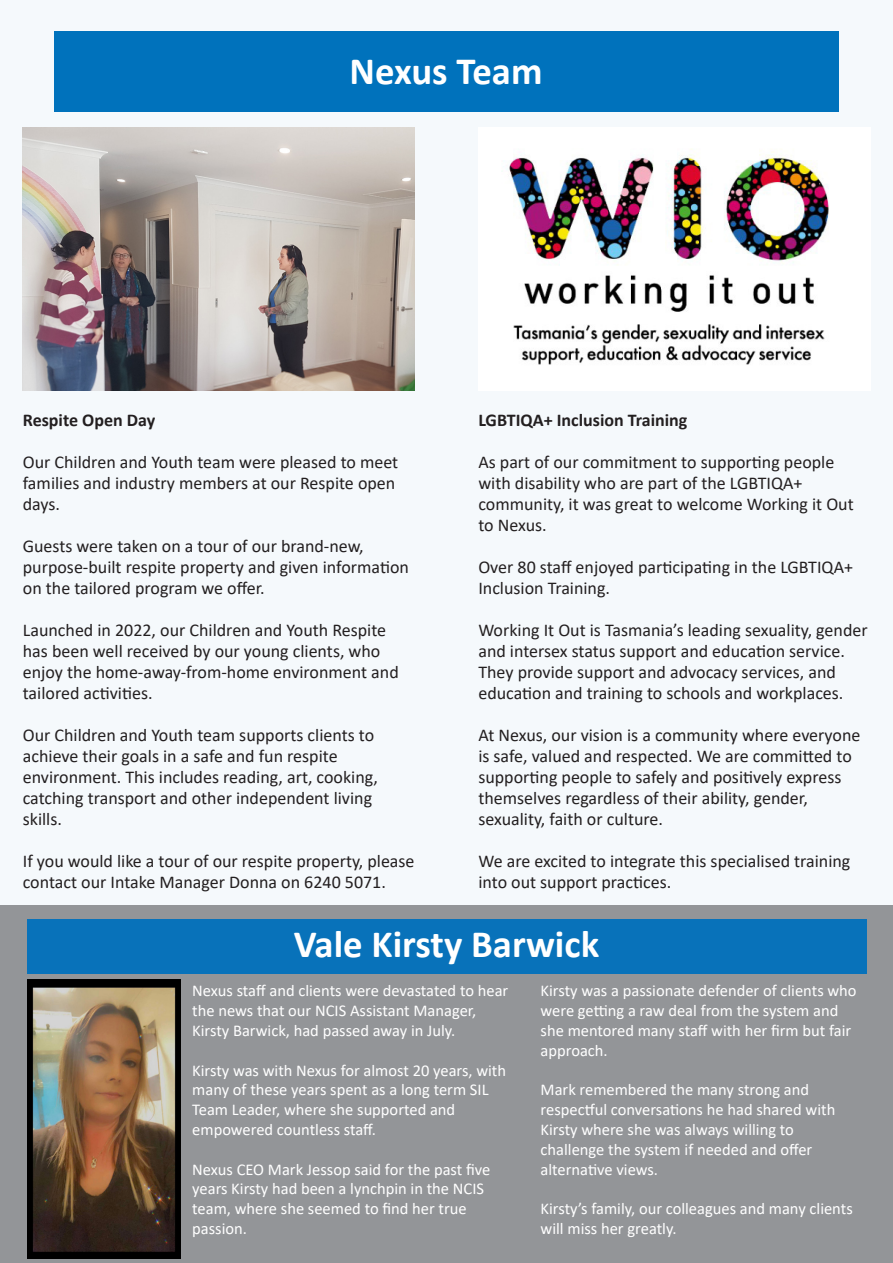
<style>
.page{position:relative;width:893px;height:1263px;background:#fff}
.page>*{position:absolute;margin:0;border:0;box-sizing:border-box;transform-origin:0 0}
.t1{font:700 38.7px "Calibri";color:#fff}
.t2{font:18px/21px "Calibri";color:#231f20}
.t3{font:700 18px "Calibri";color:#231f20}
.t4{font:16.5px/19.8px "Calibri";color:#fff}
</style>
<div class="page">
<div style="left:0;top:0;width:893px;height:1132px;background:#f5f9fc"></div>
<div style="left:0;top:905px;width:893px;height:358px;background:#939598"></div>
<img style="left:23px;top:128px;width:392px;height:263px">
<div style="left:54px;top:31px;width:785px;height:81px;background:#0072bc"></div>
<img style="left:509px;top:155px;width:320px;height:210px">
<div style="left:27px;top:918px;width:839px;height:55px;background:#0872ba"></div>
<img style="left:27px;top:979px;width:153px;height:279px">
<p class="t1" style="left:350px;top:44px;width:194px">Nexus Team</p>
<p class="t3" style="left:478px;top:408px;width:211px">LGBTIQA+ Inclusion Training</p>
<p class="t2" style="left:478px;top:451px;width:357px">As part of our commitment to supporting people with disability who are part of the LGBTIQA+</p>
<p class="t2" style="left:478px;top:493px;width:377px">community, it was great to welcome Working it Out to Nexus.</p>
<p class="t2" style="left:478px;top:556px;width:376px">Over 80 staff enjoyed participating in the LGBTIQA+<br>Inclusion Training.</p>
<p class="t2" style="left:478px;top:619px;width:391px">Working It Out is Tasmania’s leading sexuality, gender and intersex status support and education service.<br>They provide support and advocacy services, and education and training to schools and workplaces.</p>
<p class="t2" style="left:478px;top:724px;width:384px">At Nexus, our vision is a community where everyone is safe, valued and respected. We are committed to supporting people to safely and positively express themselves regardless of their ability, gender,</p>
<p class="t2" style="left:478px;top:808px;width:186px">sexuality, faith or culture.</p>
<p class="t2" style="left:478px;top:850px;width:374px">We are excited to integrate this specialised training into out support practices.</p>
<p class="t1" style="left:294px;top:917px;width:307px">Vale Kirsty Barwick</p>
<p class="t4" style="left:192px;top:981px;width:318px">Nexus staff and clients were devastated to hear the news that our NCIS Assistant Manager,<br>Kirsty Barwick, had passed away in July.</p>
<p class="t4" style="left:192px;top:1060px;width:315px">Kirsty was with Nexus for almost 20 years, with many of these years spent as a long term SIL<br>Team Leader, where she supported and</p>
<p class="t4" style="left:192px;top:1119px;width:185px">empowered countless staff.</p>
<p class="t4" style="left:192px;top:1159px;width:300px">Nexus CEO Mark Jessop said for the past five years Kirsty had been a lynchpin in the NCIS team, where she seemed to find her true</p>
<p class="t4" style="left:192px;top:1218px;width:56px">passion.</p>
<p class="t3" style="left:23px;top:408px;width:134px">Respite Open Day</p>
<p class="t2" style="left:23px;top:451px;width:377px">Our Children and Youth team were pleased to meet families and industry members at our Respite open days.</p>
<p class="t2" style="left:23px;top:535px;width:342px">Guests were taken on a tour of our brand-new,</p>
<p class="t2" style="left:23px;top:556px;width:388px">purpose-built respite property and given information on the tailored program we offer.</p>
<p class="t2" style="left:23px;top:619px;width:377px">Launched in 2022, our Children and Youth Respite has been well received by our young clients, who enjoy the home-away-from-home environment and tailored activities.</p>
<p class="t2" style="left:23px;top:724px;width:353px">Our Children and Youth team supports clients to achieve their goals in a safe and fun respite</p>
<p class="t2" style="left:23px;top:766px;width:357px">environment. This includes reading, art, cooking, catching transport and other independent living skills.</p>
<p class="t2" style="left:23px;top:850px;width:393px">If you would like a tour of our respite property, please contact our Intake Manager Donna on 6240 5071.</p>
<p class="t4" style="left:541px;top:981px;width:318px">Kirsty was a passionate defender of clients who were getting a raw deal from the system and she mentored many staff with her firm but fair</p>
<p class="t4" style="left:541px;top:1040px;width:69px">approach.</p>
<p class="t4" style="left:541px;top:1080px;width:270px">Mark remembered the many strong and</p>
<p class="t4" style="left:541px;top:1099px;width:296px">respectful conversations he had shared with<br>Kirsty where she was always willing to</p>
<p class="t4" style="left:541px;top:1139px;width:273px">challenge the system if needed and offer</p>
<p class="t4" style="left:541px;top:1159px;width:119px">alternative views.</p>
<p class="t4" style="left:541px;top:1198px;width:314px">Kirsty’s family, our colleagues and many clients will miss her greatly.</p>
</div>
